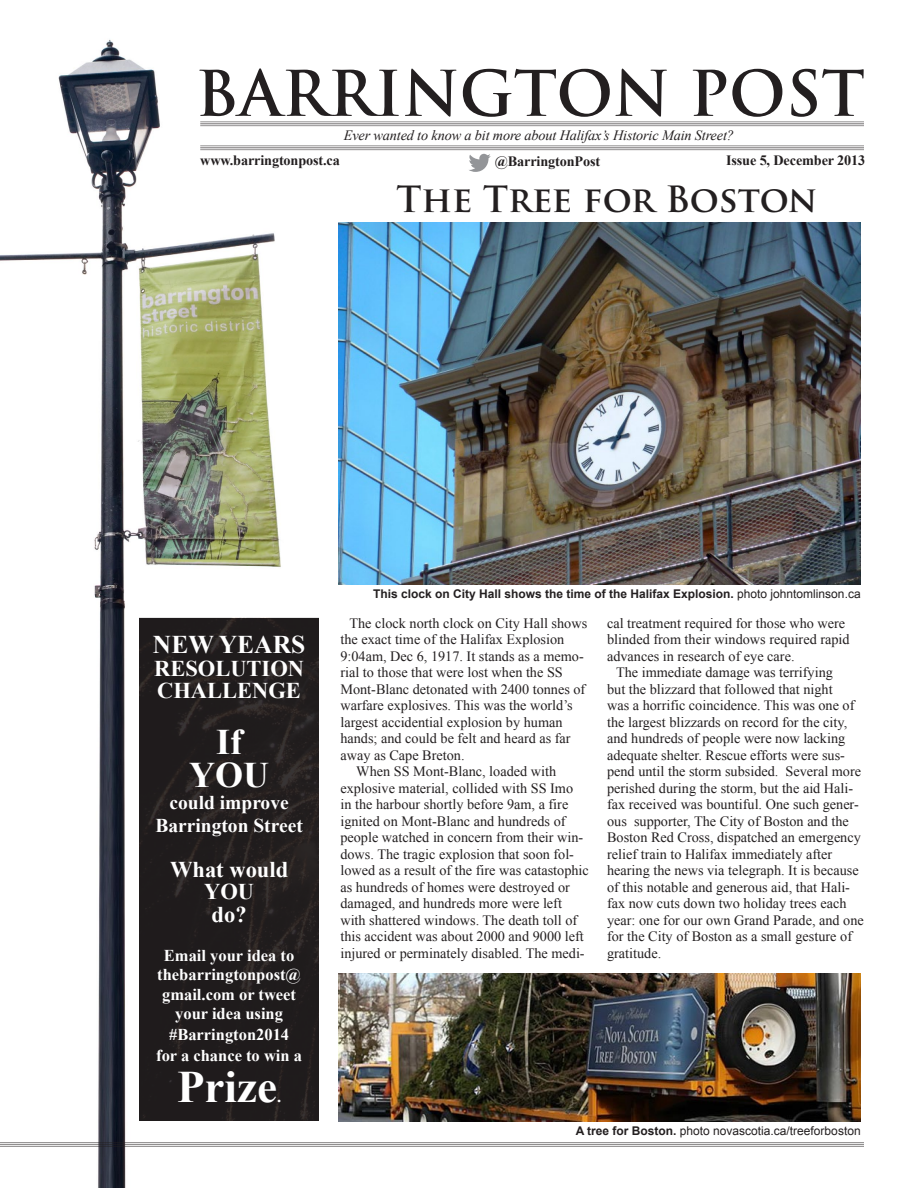
<style>
.page{position:relative;width:918px;height:1188px;background:#fff}
.page>*{position:absolute;margin:0;border:0;box-sizing:border-box;transform-origin:0 0}
.t1{font:700 61.2px "Trajan Pro";color:#231f20}
.t2{font:700 45px "Times New Roman";color:#fff}
.t3{font:700 36px/33px "Times New Roman";color:#fff;text-align:center}
.t4{font:700 35.25px "Trajan Pro";color:#231f20}
.t5{font:700 25.5px "Times New Roman";color:#fff}
.t6{font:700 22.5px/22.5px "Times New Roman";color:#fff}
.t7{font:700 19.5px/22.5px "Times New Roman";color:#fff;text-align:center}
.t8{font:700 16.5px/19.5px "Times New Roman";color:#fff;text-align:center}
.t9{font:14.25px/16.5px "Times New Roman";color:#231f20}
.t10{font:italic 14.25px "Times New Roman";letter-spacing:-.01em;color:#231f20}
.t11{font:700 14.25px "Times New Roman";letter-spacing:-.01em;color:#231f20}
.t12{font:700 12px "Arial";color:#231f20}
.t13{font:12px "Arial";color:#231f20}
.s1{font-weight:400}
.s2{font-weight:700}
</style>
<div class="page">
<img style="left:0;top:39px;width:323px;height:1149px">
<hr style="left:200px;top:145px;width:664px;height:1px;background:#231f20">
<hr style="left:200px;top:147px;width:664px;height:1px;background:#231f20">
<hr style="left:200px;top:149px;width:664px;height:1px;background:#231f20">
<hr style="left:0;top:1142px;width:864px;height:1px;background:#231f20">
<hr style="left:0;top:1144px;width:864px;height:1px;background:#231f20">
<hr style="left:0;top:1146px;width:864px;height:1px;background:#231f20">
<hr style="left:200px;top:121px;width:664px;height:1px;background:#231f20">
<hr style="left:200px;top:123px;width:664px;height:1px;background:#231f20">
<hr style="left:200px;top:125px;width:664px;height:1px;background:#231f20">
<img style="left:339px;top:223px;width:522px;height:362px">
<svg style="left:469px;top:154px;width:22px;height:18px"></svg>
<img style="left:339px;top:974px;width:522px;height:148px">
<img style="left:140px;top:618px;width:179px;height:503px">
<h1 class="t1" style="left:195px;top:55px;width:671px">BARRINGTON POST</h1>
<p class="t11" style="left:200px;top:150px;width:141px">www.barringtonpost.ca</p>
<p class="t11" style="left:726px;top:150px;width:141px">Issue 5, December 2013</p>
<p class="t10" style="left:344px;top:125px;width:392px">Ever wanted to know a bit more about Halifax’s Historic Main Street?</p>
<p class="t11" style="left:495px;top:152px;width:107px">@BarringtonPost</p>
<h3 class="t4" style="left:397px;top:178px;width:422px">The Tree for Boston</h3>
<h3 class="t5" style="left:153px;top:627px;width:154px">NEW YEARS</h3>
<h3 class="t6" style="left:154px;top:656px;width:152px">RESOLUTION<br>CHALLENGE</h3>
<h3 class="t3" style="left:189px;top:724px;width:81px">If<br>YOU</h3>
<h3 class="t7" style="left:155px;top:791px;width:149px">could improve<br>Barrington Street</h3>
<h3 class="t6" style="left:170px;top:857px;width:120px;text-align:center">What would<br>YOU<br>do?</h3>
<p class="t8" style="left:157px;top:945px;width:145px">Email your idea to thebarringtonpost@ gmail.com or tweet your idea using</p>
<p class="t8" style="left:156px;top:1024px;width:147px;line-height:21px">#Barrington2014<br>for a chance to win a</p>
<h2 class="t2" style="left:177px;top:1056px;width:101px">Prize</h2>
<p class="t8" style="left:277px;top:1086px;width:6px">.</p>
<p class="t12" style="left:373px;top:586px;width:489px">This clock on City Hall shows the time of the Halifax Explosion. <span class="s1">photo johntomlinson.ca</span></p>
<p class="t9" style="left:349px;top:615px;width:239px">The clock north clock on City Hall shows</p>
<p class="t9" style="left:340px;top:631px;width:226px">the exact time of the Halifax Explosion</p>
<p class="t9" style="left:340px;top:648px;width:245px">9:04am, Dec 6, 1917. It stands as a memo-</p>
<p class="t9" style="left:340px;top:664px;width:224px">rial to those that were lost when the SS</p>
<p class="t9" style="left:340px;top:681px;width:247px">Mont-Blanc detonated with 2400 tonnes of</p>
<p class="t9" style="left:340px;top:697px;width:234px">warfare explosives. This was the world’s</p>
<p class="t9" style="left:340px;top:714px;width:224px">largest accidential explosion by human</p>
<p class="t9" style="left:340px;top:730px;width:232px">hands; and could be felt and heard as far</p>
<p class="t9" style="left:340px;top:747px;width:126px">away as Cape Breton.</p>
<p class="t9" style="left:356px;top:763px;width:201px">When SS Mont-Blanc, loaded with</p>
<p class="t9" style="left:340px;top:780px;width:234px">explosive material, collided with SS Imo</p>
<p class="t9" style="left:340px;top:796px;width:229px">in the harbour shortly before 9am, a fire</p>
<p class="t9" style="left:340px;top:813px;width:227px">ignited on Mont-Blanc and hundreds of</p>
<p class="t9" style="left:340px;top:829px;width:244px">people watched in concern from their win-</p>
<p class="t9" style="left:340px;top:846px;width:235px">dows. The tragic explosion that soon fol-</p>
<p class="t9" style="left:340px;top:862px;width:250px">lowed as a result of the fire was catastophic</p>
<p class="t9" style="left:340px;top:879px;width:231px">as hundreds of homes were destroyed or</p>
<p class="t9" style="left:340px;top:895px;width:223px">damaged, and hundreds more were left</p>
<p class="t9" style="left:340px;top:912px;width:238px">with shattered windows. The death toll of</p>
<p class="t9" style="left:340px;top:928px;width:245px">this accident was about 2000 and 9000 left</p>
<p class="t9" style="left:340px;top:945px;width:246px">injured or perminately disabled. The medi-</p>
<p class="t9" style="left:607px;top:615px;width:244px">cal treatment required for those who were blinded from their windows required rapid advances in research of eye care.</p>
<p class="t9" style="left:607px;top:664px;width:258px;text-indent:9px">The immediate damage was terrifying<br>but the blizzard that followed that night<br>was a horrific coincidence. This was one of the largest blizzards on record for the city, and hundreds of people were now lacking adequate shelter. Rescue efforts were sus&shy;pend until the storm subsided. Several more perished during the storm, but the aid Hali&shy;fax received was bountiful. One such gener&shy;ous supporter, The City of Boston and the Boston Red Cross, dispatched an emergency relief train to Halifax immediately after hearing the news via telegraph. It is because of this notable and generous aid, that Hali&shy;fax now cuts down two holiday trees each year: one for our own Grand Parade, and one for the City of Boston as a small gesture of gratitude.</p>
<p class="t13" style="left:576px;top:1123px;width:286px"><span class="s2">A tree for Boston.</span> photo novascotia.ca/treeforboston</p>
</div>
